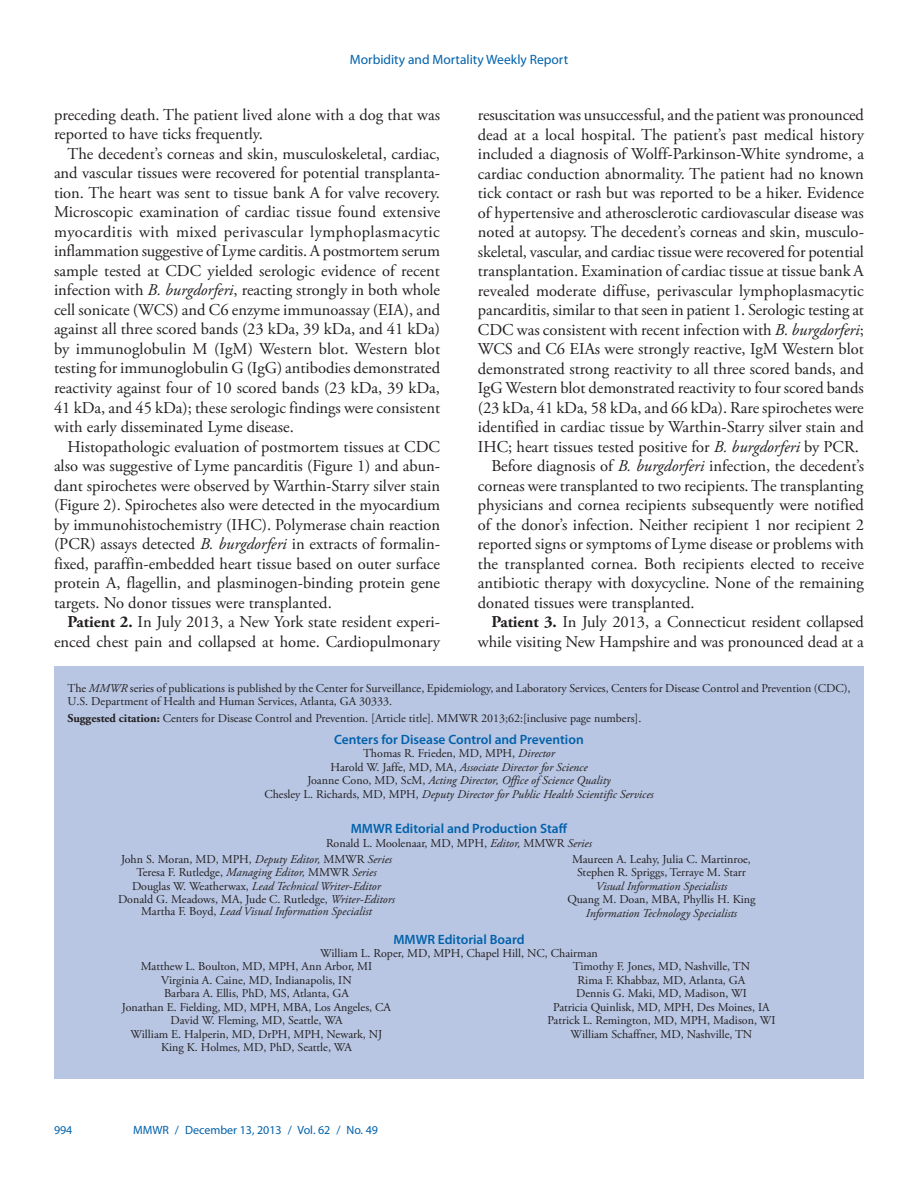
<style>
.page{position:relative;width:918px;height:1188px;background:#fff}
.page>*{position:absolute;margin:0;border:0;box-sizing:border-box;transform-origin:0 0}
.body_copy{font:16.5px/19.5px "Adobe Garamond Pro";color:#231f20;text-align:justify}
.t1{font:600 13.5px "Myriad Pro";color:#0161ab}
.t2{font:13.5px "Myriad Pro";color:#0161ab}
.t3{font:12px/13.5px "Adobe Garamond Pro";color:#231f20;text-align:center}
.t4{font:italic 12px/13.5px "Adobe Garamond Pro";color:#231f20;text-align:center}
.footer_left{font:12px "Myriad Pro";color:#0161ab}
.s1{font-style:italic}
.s2{font-weight:700}
.s3{font-style:normal}
</style>
<div class="page">
<div style="left:54px;top:666px;width:810px;height:413px;background:#b8c6e3"></div>
<p class="t2" style="left:350px;top:51px;width:220px">Morbidity and Mortality Weekly Report</p>
<p class="body_copy" style="left:54px;top:106px;width:388px">preceding death. The patient lived alone with a dog that was reported to have ticks frequently.</p>
<p class="body_copy" style="left:54px;top:145px;width:388px;text-indent:13px">The decedent’s corneas and skin, musculoskeletal, cardiac, and vascular tissues were recovered for potential transplanta&shy;tion. The heart was sent to tissue bank A for valve recovery.<br>Microscopic examination of cardiac tissue found extensive myocarditis with mixed perivascular lymphoplasmacytic inflammation suggestive of Lyme carditis. A postmortem serum sample tested at CDC yielded serologic evidence of recent infection with <span class="s1">B. burgdorferi</span>, reacting strongly in both whole cell sonicate (WCS) and C6 enzyme immunoassay (EIA), and against all three scored bands (23 kDa, 39 kDa, and 41 kDa) by immunoglobulin M (IgM) Western blot. Western blot testing for immunoglobulin G (IgG) antibodies demonstrated reactivity against four of 10 scored bands (23 kDa, 39 kDa, 41 kDa, and 45 kDa); these serologic findings were consistent with early disseminated Lyme disease.</p>
<p class="body_copy" style="left:54px;top:437px;width:388px;text-indent:13px">Histopathologic evaluation of postmortem tissues at CDC also was suggestive of Lyme pancarditis (Figure 1) and abun&shy;dant spirochetes were observed by Warthin-Starry silver stain (Figure 2). Spirochetes also were detected in the myocardium by immunohistochemistry (IHC). Polymerase chain reaction (PCR) assays detected <span class="s1">B. burgdorferi</span> in extracts of formalin&shy;fixed, paraffin-embedded heart tissue based on outer surface protein A, flagellin, and plasminogen-binding protein gene targets. No donor tissues were transplanted.</p>
<p class="body_copy" style="left:54px;top:613px;width:388px;text-align:right"><span class="s2">Patient 2.</span> In July 2013, a New York state resident experi&shy;enced chest pain and collapsed at home. Cardiopulmonary</p>
<p class="body_copy" style="left:478px;top:106px;width:388px">resuscitation was unsuccessful, and the patient was pronounced dead at a local hospital. The patient’s past medical history included a diagnosis of Wolff-Parkinson-White syndrome, a cardiac conduction abnormality. The patient had no known tick contact or rash but was reported to be a hiker. Evidence of hypertensive and atherosclerotic cardiovascular disease was noted at autopsy. The decedent’s corneas and skin, musculo&shy;skeletal, vascular, and cardiac tissue were recovered for potential transplantation. Examination of cardiac tissue at tissue bank A revealed moderate diffuse, perivascular lymphoplasmacytic pancarditis, similar to that seen in patient 1. Serologic testing at CDC was consistent with recent infection with <span class="s1">B. burgdorferi</span>; WCS and C6 EIAs were strongly reactive, IgM Western blot demonstrated strong reactivity to all three scored bands, and IgG Western blot demonstrated reactivity to four scored bands (23 kDa, 41 kDa, 58 kDa, and 66 kDa). Rare spirochetes were identified in cardiac tissue by Warthin-Starry silver stain and IHC; heart tissues tested positive for <span class="s1">B. burgdorferi</span> by PCR.</p>
<p class="body_copy" style="left:478px;top:457px;width:388px;text-indent:13px">Before diagnosis of <span class="s1">B. burgdorferi</span> infection, the decedent’s corneas were transplanted to two recipients. The transplanting physicians and cornea recipients subsequently were notified of the donor’s infection. Neither recipient 1 nor recipient 2 reported signs or symptoms of Lyme disease or problems with the transplanted cornea. Both recipients elected to receive antibiotic therapy with doxycycline. None of the remaining donated tissues were transplanted.</p>
<p class="body_copy" style="left:478px;top:613px;width:388px;text-align:right"><span class="s2">Patient 3.</span> In July 2013, a Connecticut resident collapsed while visiting New Hampshire and was pronounced dead at a</p>
<p class="t3" style="left:68px;top:682px;width:785px;text-align:left">The <span class="s1">MMWR</span> series of publications is published by the Center for Surveillance, Epidemiology, and Laboratory Services, Centers for Disease Control and Prevention (CDC),<br>U.S. Department of Health and Human Services, Atlanta, GA 30333.</p>
<p class="t3" style="left:68px;top:712px;width:575px"><span class="s2">Suggested citation:</span> Centers for Disease Control and Prevention. [Article title]. MMWR 2013;62:[inclusive page numbers].</p>
<p class="t1" style="left:334px;top:731px;width:251px">Centers for Disease Control and Prevention</p>
<p class="t4" style="left:264px;top:747px;width:391px"><span class="s3">Thomas R. Frieden, MD, MPH,</span> Director<br><span class="s3">Harold W. Jaffe, MD, MA,</span> Associate Director for Science<br><span class="s3">Joanne Cono, MD, ScM,</span> Acting Director, Office of Science Quality<br><span class="s3">Chesley L. Richards, MD, MPH,</span> Deputy Director for Public Health Scientific Services</p>
<p class="t1" style="left:351px;top:820px;width:218px">MMWR Editorial and Production Staff</p>
<p class="t3" style="left:121px;top:835px;width:472px;line-height:15.9px;text-align:left;text-indent:205px">Ronald L. Moolenaar, MD, MPH, <span class="s1">Editor,</span> MMWR <span class="s1">Series<br></span>John S. Moran, MD, MPH, <span class="s1">Deputy Editor,</span> MMWR <span class="s1">Series</span></p>
<p class="t3" style="left:118px;top:866px;width:278px">Teresa F. Rutledge, <span class="s1">Managing Editor,</span> MMWR <span class="s1">Series<br></span>Douglas W. Weatherwax, <span class="s1">Lead Technical Writer-Editor<br></span>Donald G. Meadows, MA, Jude C. Rutledge, <span class="s1">Writer-Editors</span></p>
<p class="t4" style="left:141px;top:905px;width:232px"><span class="s3">Martha F. Boyd,</span> Lead Visual Information Specialist</p>
<p class="t3" style="left:572px;top:852px;width:180px">Maureen A. Leahy, Julia C. Martinroe,<br>Stephen R. Spriggs, Terraye M. Starr</p>
<p class="t4" style="left:596px;top:879px;width:133px">Visual Information Specialists</p>
<p class="t3" style="left:567px;top:893px;width:190px">Quang M. Doan, MBA, Phyllis H. King</p>
<p class="t4" style="left:586px;top:906px;width:153px">Information Technology Specialists</p>
<p class="t1" style="left:393px;top:931px;width:133px">MMWR Editorial Board</p>
<p class="t3" style="left:320px;top:947px;width:279px">William L. Roper, MD, MPH, Chapel Hill, NC, Chairman</p>
<p class="t3" style="left:141px;top:960px;width:233px">Matthew L. Boulton, MD, MPH, Ann Arbor, MI</p>
<p class="t3" style="left:161px;top:974px;width:192px">Virginia A. Caine, MD, Indianapolis, IN</p>
<p class="t3" style="left:164px;top:987px;width:186px">Barbara A. Ellis, PhD, MS, Atlanta, GA</p>
<p class="t3" style="left:122px;top:1001px;width:271px">Jonathan E. Fielding, MD, MPH, MBA, Los Angeles, CA</p>
<p class="t3" style="left:170px;top:1014px;width:174px">David W. Fleming, MD, Seattle, WA</p>
<p class="t3" style="left:131px;top:1028px;width:253px">William E. Halperin, MD, DrPH, MPH, Newark, NJ</p>
<p class="t3" style="left:161px;top:1041px;width:192px">King K. Holmes, MD, PhD, Seattle, WA</p>
<p class="t3" style="left:548px;top:960px;width:229px">Timothy F. Jones, MD, Nashville, TN<br>Rima F. Khabbaz, MD, Atlanta, GA<br>Dennis G. Maki, MD, Madison, WI<br>Patricia Quinlisk, MD, MPH, Des Moines, IA Patrick L. Remington, MD, MPH, Madison, WI William Schaffner, MD, Nashville, TN</p>
<p class="footer_left" style="left:54px;top:1123px;width:20px">994</p>
<p class="footer_left" style="left:133px;top:1123px;width:246px">MMWR / December 13, 2013 / Vol. 62 / No. 49</p>
</div>
